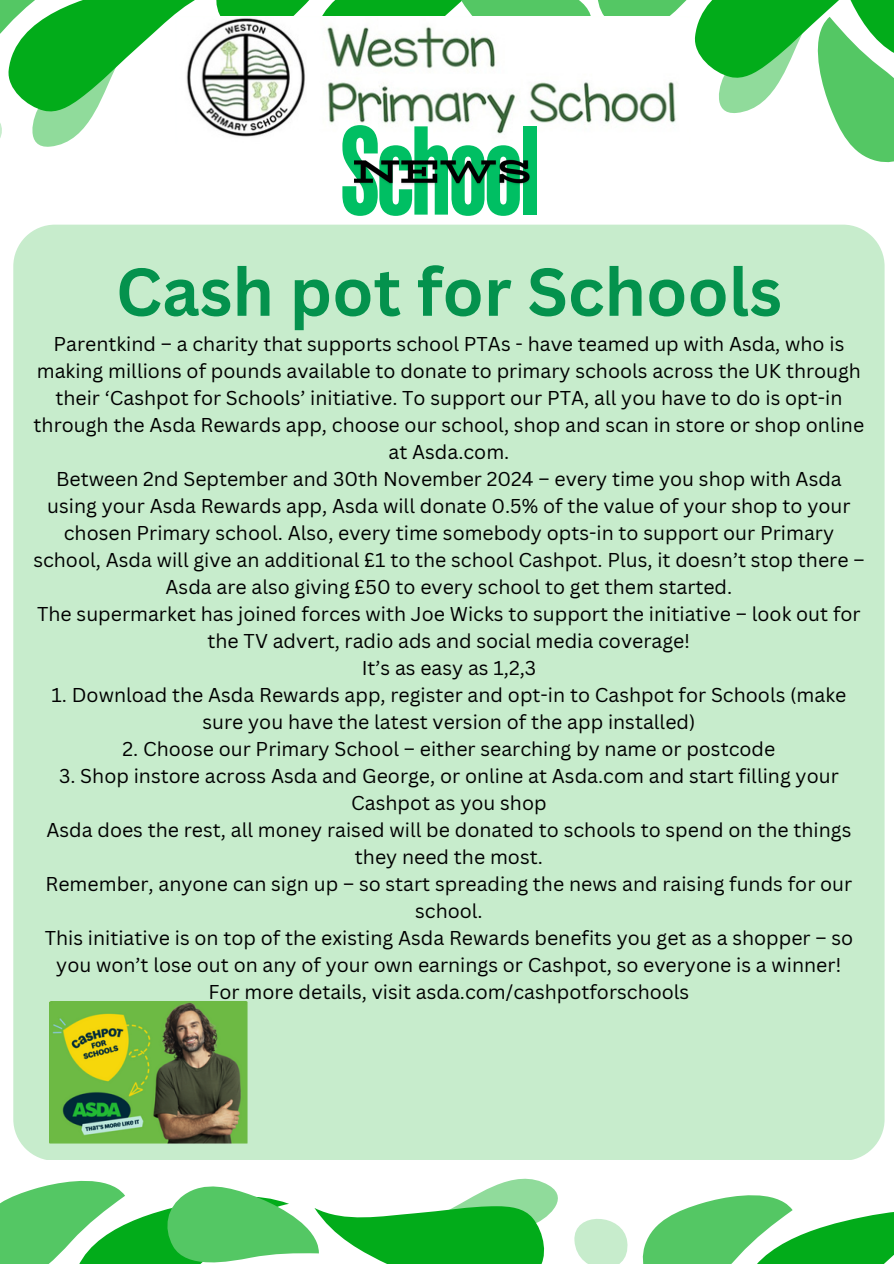
<style>
.page{position:relative;width:894px;height:1264px;background:#fff}
.page>*{position:absolute;margin:0;border:0;box-sizing:border-box;transform-origin:0 0}
.t1{font:700 126px "TT Bluescreens";letter-spacing:-.03em;color:#00bf63}
.t2{font:700 66px "Canva Sans";color:#04924d}
.t3{font:19.5px/27px "Canva Sans";color:#000;text-align:center}
</style>
<div class="page">
<svg style="left:0;top:1112px;width:893px;height:151px"></svg>
<svg style="left:0;top:0;width:893px;height:163px"></svg>
<img style="left:176px;top:17px;width:515px;height:127px">
<div style="left:13px;top:225px;width:871px;height:935px;background:#c7eccc"></div>
<img style="left:351px;top:146px;width:182px;height:39px">
<img style="left:49px;top:1001px;width:198px;height:142px">
<p class="t1" style="left:340px;top:111px;width:202px">School</p>
<p class="t2" style="left:116px;top:245px;width:667px">Cash pot for Schools</p>
<p class="t3" style="left:34px;top:330px;width:832px">Parentkind – a charity that supports school PTAs - have teamed up with Asda, who is making millions of pounds available to donate to primary schools across the UK through their ‘Cashpot for Schools’ initiative. To support our PTA, all you have to do is opt-in through the Asda Rewards app, choose our school, shop and scan in store or shop online at Asda.com.</p>
<p class="t3" style="left:33px;top:465px;width:832px">Between 2nd September and 30th November 2024 – every time you shop with Asda using your Asda Rewards app, Asda will donate 0.5% of the value of your shop to your chosen Primary school. Also, every time somebody opts-in to support our Primary school, Asda will give an additional £1 to the school Cashpot. Plus, it doesn’t stop there – Asda are also giving £50 to every school to get them started.</p>
<p class="t3" style="left:37px;top:600px;width:824px">The supermarket has joined forces with Joe Wicks to support the initiative – look out for the TV advert, radio ads and social media coverage!</p>
<p class="t3" style="left:361px;top:654px;width:176px">It’s as easy as 1,2,3</p>
<h1 class="t3" style="left:51px;top:681px;width:796px">1. Download the Asda Rewards app, register and opt-in to Cashpot for Schools (make sure you have the latest version of the app installed)</h1>
<p class="t3" style="left:122px;top:735px;width:654px">2. Choose our Primary School – either searching by name or postcode</p>
<p class="t3" style="left:59px;top:762px;width:781px">3. Shop instore across Asda and George, or online at Asda.com and start filling your<br>Cashpot as you shop</p>
<p class="t3" style="left:46px;top:816px;width:806px">Asda does the rest, all money raised will be donated to schools to spend on the things they need the most.</p>
<p class="t3" style="left:46px;top:870px;width:808px">Remember, anyone can sign up – so start spreading the news and raising funds for our school.</p>
<p class="t3" style="left:45px;top:924px;width:809px">This initiative is on top of the existing Asda Rewards benefits you get as a shopper – so you won’t lose out on any of your own earnings or Cashpot, so everyone is a winner!</p>
<p class="t3" style="left:208px;top:978px;width:482px">For more details, visit asda.com/cashpotforschools</p>
</div>
